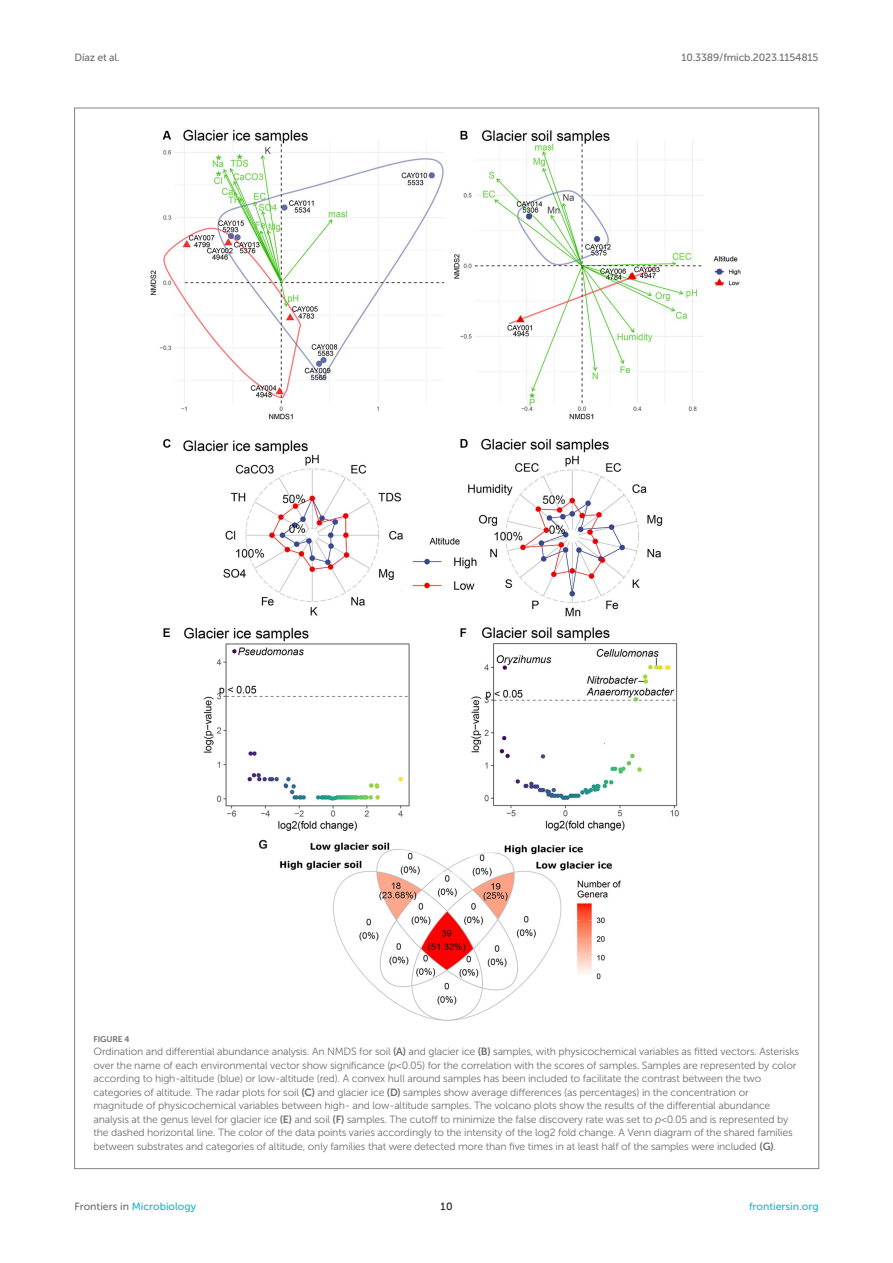
<style>
.page{position:relative;width:893px;height:1263px;background:#fff}
.page>*{position:absolute;margin:0;border:0;box-sizing:border-box;transform-origin:0 0}
.FIG_LEG{font:10.5px/13.5px "Museo Sans 300";letter-spacing:-.015em;color:#706f70}
.t1{font:10.5px "Museo Sans 500";color:#1db5c3}
.t2{font:10.5px "Museo Sans 500";letter-spacing:-.015em;color:#706f70}
.t3{font:10.5px "Museo Sans 500";color:#1b1c1b}
.FIG_HD{font:8.25px "Museo Sans 700";letter-spacing:-.01em;color:#706f70}
.s1{font-family:"Museo Sans 700"}
.s2{font-style:italic}
.s3{color:#706f70}
</style>
<div class="page">
<img style="left:150px;top:129px;width:591px;height:892px">
<p class="t2" style="left:74px;top:51px;width:47px">Díaz et al.</p>
<p class="t2" style="left:681px;top:51px;width:139px">10.3389/fmicb.2023.1154815</p>
<p class="FIG_HD" style="left:94px;top:1034px;width:37px">FIGURE 4</p>
<p class="FIG_LEG" style="left:94px;top:1045px;width:707px">Ordination and differential abundance analysis. An NMDS for soil <span class="s1">(A)</span> and glacier ice <span class="s1">(B)</span> samples, with physicochemical variables as fitted vectors. Asterisks over the name of each environmental vector show significance (<span class="s2">p</span> &lt; 0.05) for the correlation with the scores of samples. Samples are represented by color according to high-altitude (blue) or low-altitude (red). A convex hull around samples has been included to facilitate the contrast between the two categories of altitude. The radar plots for soil <span class="s1">(C)</span> and glacier ice <span class="s1">(D)</span> samples show average differences (as percentages) in the concentration or magnitude of physicochemical variables between high- and low-altitude samples. The volcano plots show the results of the differential abundance analysis at the genus level for glacier ice <span class="s1">(E)</span> and soil <span class="s1">(F)</span> samples. The cutoff to minimize the false discovery rate was set to <span class="s2">p</span> &lt; 0.05 and is represented by the dashed horizontal line. The color of the data points varies accordingly to the intensity of the log2 fold change. A Venn diagram of the shared families between substrates and categories of altitude, only families that were detected more than five times in at least half of the samples were included <span class="s1">(G)</span>.</p>
<p class="t1" style="left:74px;top:1200px;width:123px"><span class="s3">Frontiers in</span> Microbiology</p>
<p class="t3" style="left:440px;top:1200px;width:14px">10</p>
<p class="t1" style="left:749px;top:1200px;width:71px">frontiersin.org</p>
</div>
